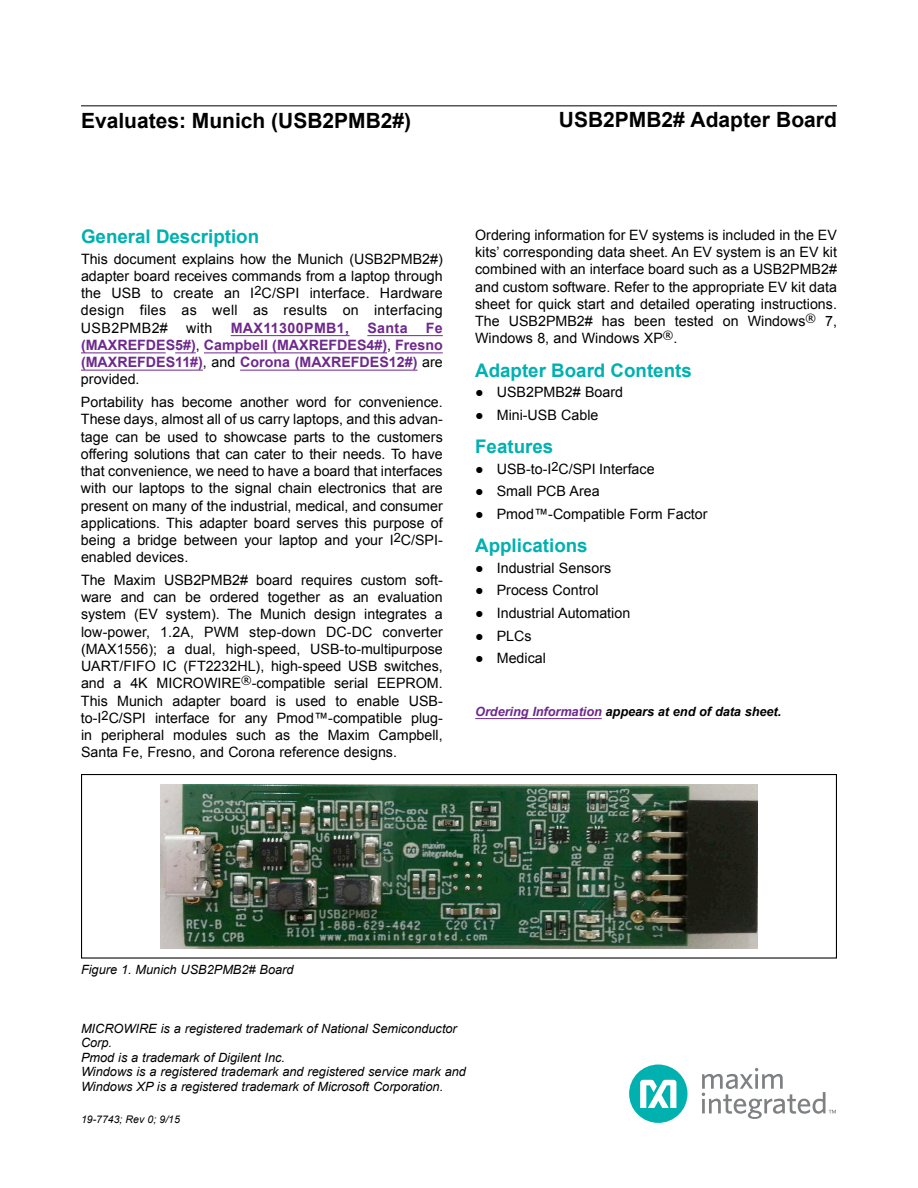
<style>
.page{position:relative;width:918px;height:1188px;background:#fff}
.page>*{position:absolute;margin:0;border:0;box-sizing:border-box;transform-origin:0 0}
.t1{font:700 21px "Arial";color:#000}
.t2{font:700 18.75px "Arial";color:#00b1b0}
.t3{font:14.25px/17.2px "Arial";color:#000;text-align:justify}
.t4{font:700 14.25px/17.2px "Arial";color:#6e298d;text-align:justify}
.t5{font:700 14.25px "Arial";letter-spacing:.025em;color:#6e298d}
.t6{font:italic 12.75px/14.4px "Arial";color:#000}
.t7{font:italic 700 12.75px "Arial";letter-spacing:-.005em;color:#000}
.t8{font:italic 10.5px "Arial";color:#000}
.s1{font-weight:400;color:#000}
.s2{color:#6e298d}
</style>
<div class="page">
<div style="left:629px;top:1065px;width:59px;height:58px;background:#00b1b0;border-radius:50%"></div>
<svg style="left:640px;top:1080px;width:36px;height:28px"></svg>
<svg style="left:702px;top:1068px;width:134px;height:51px"></svg>
<hr style="left:81px;top:105px;width:756px;height:1px;background:#000">
<hr style="left:231px;top:335px;width:119px;height:1px;background:#6e298d">
<hr style="left:367px;top:335px;width:76px;height:1px;background:#6e298d">
<hr style="left:81px;top:353px;width:85px;height:1px;background:#6e298d">
<svg style="left:175px;top:353px;width:21px;height:1px"></svg>
<hr style="left:204px;top:353px;width:183px;height:1px;background:#6e298d">
<hr style="left:395px;top:353px;width:48px;height:1px;background:#6e298d">
<hr style="left:81px;top:370px;width:122px;height:1px;background:#6e298d">
<hr style="left:240px;top:370px;width:177px;height:1px;background:#6e298d">
<hr style="left:475px;top:718px;width:127px;height:1px;background:#6e298d">
<img style="left:160px;top:784px;width:598px;height:164px">
<div style="left:81px;top:774px;width:756px;height:185px;border:1px solid #000"></div>
<h1 class="t1" style="left:81px;top:113px;width:332px">Evaluates: Munich (USB2PMB2#)</h1>
<h1 class="t1" style="left:559px;top:112px;width:280px">USB2PMB2# Adapter Board</h1>
<h2 class="t2" style="left:81px;top:229px;width:180px">General Description</h2>
<p class="t3" style="left:81px;top:251px;width:363px">This document explains how the Munich (USB2PMB2#) adapter board receives commands from a laptop through the USB to create an I<sup>2</sup>C/SPI interface. Hardware design files as well as results on interfacing USB2PMB2#</p>
<p class="t3" style="left:186px;top:320px;width:28px">with</p>
<p class="t5" style="left:231px;top:322px;width:120px">MAX11300PMB1,</p>
<p class="t4" style="left:367px;top:320px;width:42px">Santa</p>
<p class="t4" style="left:81px;top:320px;width:363px;text-indent:345px">Fe (MAXREFDES5#)<span class="s1">,</span> Campbell (MAXREFDES4#)<span class="s1">,</span> Fresno (MAXREFDES11#)<span class="s1">, and</span> Corona (MAXREFDES12#) <span class="s1">are provided.</span></p>
<p class="t3" style="left:81px;top:395px;width:363px">Portability has become another word for convenience.<br>These days, almost all of us carry laptops, and this advan&shy;tage can be used to showcase parts to the customers offering solutions that can cater to their needs. To have that convenience, we need to have a board that interfaces with our laptops to the signal chain electronics that are present on many of the industrial, medical, and consumer applications. This adapter board serves this purpose of being a bridge between your laptop and your I<sup>2</sup>C/SPI&shy;enabled devices.</p>
<p class="t3" style="left:81px;top:573px;width:363px">The Maxim USB2PMB2# board requires custom soft&shy;ware and can be ordered together as an evaluation system (EV system). The Munich design integrates a low-power, 1.2A, PWM step-down DC-DC converter (MAX1556); a dual, high-speed, USB-to-multipurpose UART/FIFO IC (FT2232HL), high-speed USB switches, and a 4K MICROWIRE<sup>®</sup>-compatible serial EEPROM.<br>This Munich adapter board is used to enable USB&shy;to-I<sup>2</sup>C/SPI interface for any Pmod™-compatible plug&shy;in peripheral modules such as the Maxim Campbell, Santa Fe, Fresno, and Corona reference designs.</p>
<p class="t3" style="left:475px;top:228px;width:363px">Ordering information for EV systems is included in the EV kits’ corresponding data sheet. An EV system is an EV kit combined with an interface board such as a USB2PMB2# and custom software. Refer to the appropriate EV kit data sheet for quick start and detailed operating instructions.<br>The USB2PMB2# has been tested on Windows<sup>®</sup> 7, Windows 8, and Windows XP<sup>®</sup>.</p>
<h2 class="t2" style="left:475px;top:363px;width:218px">Adapter Board Contents</h2>
<p class="t3" style="left:475px;top:384px;width:149px">● USB2PMB2# Board</p>
<p class="t3" style="left:475px;top:406px;width:125px">● Mini-USB Cable</p>
<h2 class="t2" style="left:475px;top:439px;width:80px">Features</h2>
<p class="t3" style="left:475px;top:460px;width:181px">● USB-to-I<sup>2</sup>C/SPI Interface</p>
<p class="t3" style="left:475px;top:483px;width:126px">● Small PCB Area</p>
<p class="t3" style="left:475px;top:505px;width:234px">● Pmod™-Compatible Form Factor</p>
<h2 class="t2" style="left:475px;top:539px;width:114px">Applications</h2>
<p class="t3" style="left:475px;top:559px;width:138px">● Industrial Sensors</p>
<p class="t3" style="left:475px;top:582px;width:125px">● Process Control</p>
<p class="t3" style="left:475px;top:605px;width:157px">● Industrial Automation</p>
<p class="t3" style="left:475px;top:627px;width:58px">● PLCs</p>
<p class="t3" style="left:475px;top:650px;width:72px">● Medical</p>
<p class="t7" style="left:475px;top:706px;width:308px"><span class="s2">Ordering Information</span> appears at end of data sheet.</p>
<p class="t6" style="left:81px;top:963px;width:214px">Figure 1. Munich USB2PMB2# Board</p>
<p class="t6" style="left:81px;top:1023px;width:387px">MICROWIRE is a registered trademark of National Semiconductor Corp.<br>Pmod is a trademark of Digilent Inc.<br>Windows is a registered trademark and registered service mark and Windows XP is a registered trademark of Microsoft Corporation.</p>
<p class="t8" style="left:81px;top:1116px;width:100px">19-7743; Rev 0; 9/15</p>
</div>
